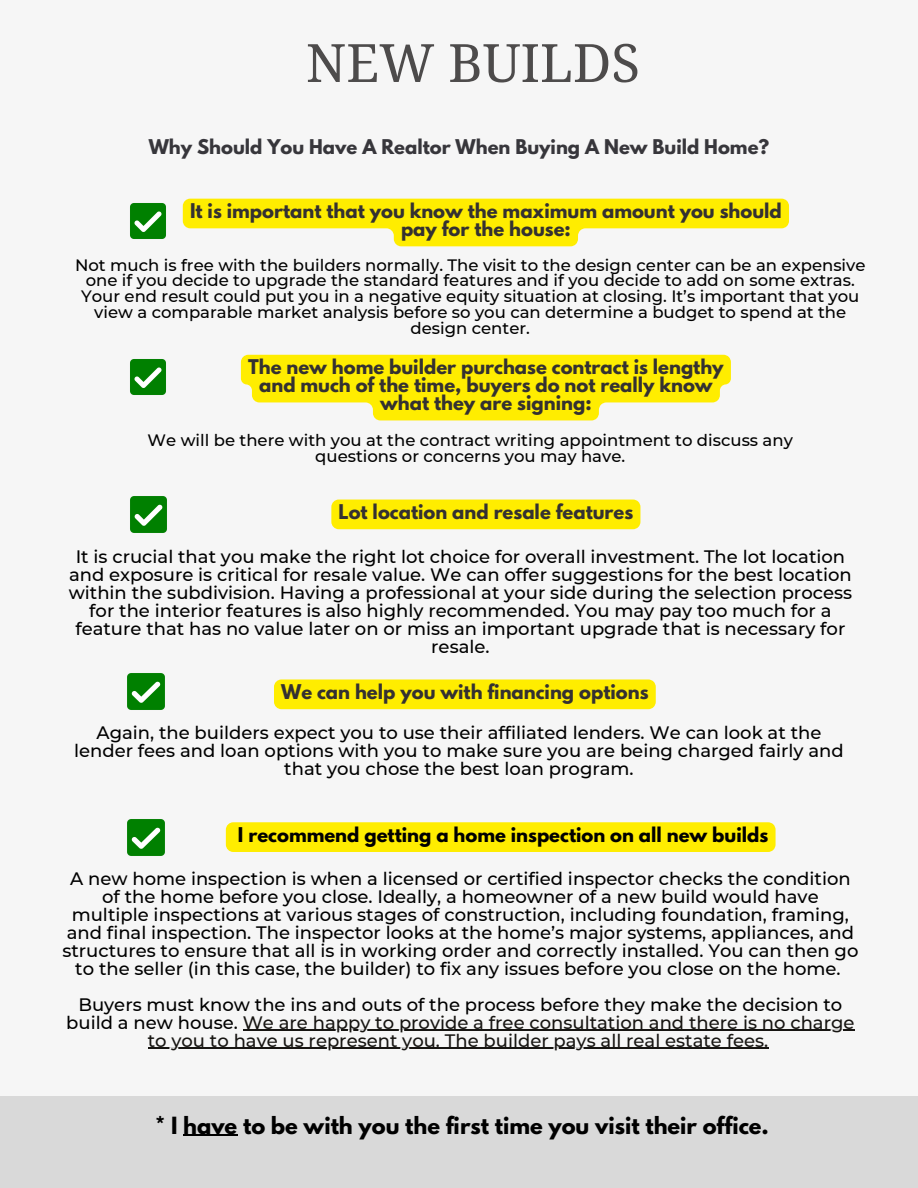
<style>
.page{position:relative;width:918px;height:1188px;background:#f6f6f6}
.page>*{position:absolute;margin:0;border:0;box-sizing:border-box;transform-origin:0 0}
.t1{font:52.8px "Noto Serif";color:#4d4b4b}
.t2{font:700 21px "League Spartan";color:#000}
.t3{font:500 18px/18px "Montserrat";color:#000;text-align:center}
.t4{font:700 18px/18px "League Spartan";color:#343131;text-align:center}
.t5{font:500 18px "Montserrat";color:#171512}
.t6{font:700 18px "League Spartan";color:#37363b}
.t7{font:700 18px "League Spartan";color:#000}
.t8{font:500 16.5px/15.8px "Montserrat";color:#000;text-align:center}
.s1{color:#171512}
</style>
<div class="page">
<div style="left:0;top:1096px;width:918px;height:92px;background:#d9d9d9"></div>
<img style="left:130px;top:203px;width:36px;height:36px">
<img style="left:130px;top:496px;width:37px;height:37px">
<img style="left:130px;top:359px;width:36px;height:36px">
<svg style="left:183px;top:199px;width:606px;height:47px"></svg>
<svg style="left:241px;top:355px;width:490px;height:65px"></svg>
<div style="left:331px;top:500px;width:309px;height:29px;background:#ffed00"></div>
<img style="left:127px;top:673px;width:38px;height:37px">
<div style="left:226px;top:822px;width:550px;height:30px;background:#ffed00"></div>
<div style="left:274px;top:679px;width:382px;height:30px;background:#ffed00"></div>
<hr style="left:243px;top:1030px;width:612px;height:1px;background:#171512">
<hr style="left:148px;top:1048px;width:620px;height:1px;background:#171512">
<img style="left:127px;top:819px;width:38px;height:37px">
<hr style="left:183px;top:1135px;width:54px;height:1px;background:#000">
<h1 class="t1" style="left:306px;top:26px;width:336px">NEW BUILDS</h1>
<p class="t6" style="left:149px;top:138px;width:622px">Why Should You Have A Realtor When Buying A New Build Home?</p>
<p class="t4" style="left:190px;top:204px;width:593px">It is important that you know the maximum amount you should pay for the house:</p>
<p class="t8" style="left:75px;top:257px;width:792px">Not much is free with the builders normally. The visit to the design center can be an expensive one if you decide to upgrade the standard features and if you decide to add on some extras.<br>Your end result could put you in a negative equity situation at closing. It’s important that you view a comparable market analysis before so you can determine a budget to spend at the design center.</p>
<p class="t4" style="left:248px;top:360px;width:477px">The new home builder purchase contract is lengthy and much of the time, buyers do not really know what they are signing:</p>
<p class="t8" style="left:148px;top:432px;width:647px">We will be there with you at the contract writing appointment to discuss any questions or concerns you may have.</p>
<p class="t4" style="left:339px;top:505px;width:296px">Lot location and resale features</p>
<p class="t3" style="left:69px;top:547px;width:785px">It is crucial that you make the right lot choice for overall investment. The lot location and exposure is critical for resale value. We can offer suggestions for the best location within the subdivision. Having a professional at your side during the selection process for the interior features is also highly recommended. You may pay too much for a feature that has no value later on or miss an important upgrade that is necessary for resale.</p>
<p class="t4" style="left:281px;top:685px;width:369px">We can help you with financing options</p>
<p class="t3" style="left:74px;top:724px;width:771px">Again, the builders expect you to use their affiliated lenders. We can look at the lender fees and loan options with you to make sure you are being charged fairly and that you chose the best loan program.</p>
<p class="t7" style="left:238px;top:825px;width:532px">I recommend getting a home inspection on all new builds</p>
<p class="t3" style="left:62px;top:869px;width:798px">A new home inspection is when a licensed or certified inspector checks the condition of the home before you close. Ideally, a homeowner of a new build would have multiple inspections at various stages of construction, including foundation, framing, and final inspection. The inspector looks at the home’s major systems, appliances, and structures to ensure that all is in working order and correctly installed. You can then go to the seller (in this case, the builder) to fix any issues before you close on the home.</p>
<p class="t3" style="left:66px;top:995px;width:790px">Buyers must know the ins and outs of the process before they make the decision to build a new house. <span class="s1">We are happy to provide a free consultation and there is no charge</span></p>
<p class="t5" style="left:148px;top:1029px;width:622px">to you to have us represent you. The builder pays all real estate fees.</p>
<p class="t2" style="left:155px;top:1115px;width:615px">* I have to be with you the first time you visit their office.</p>
</div>
